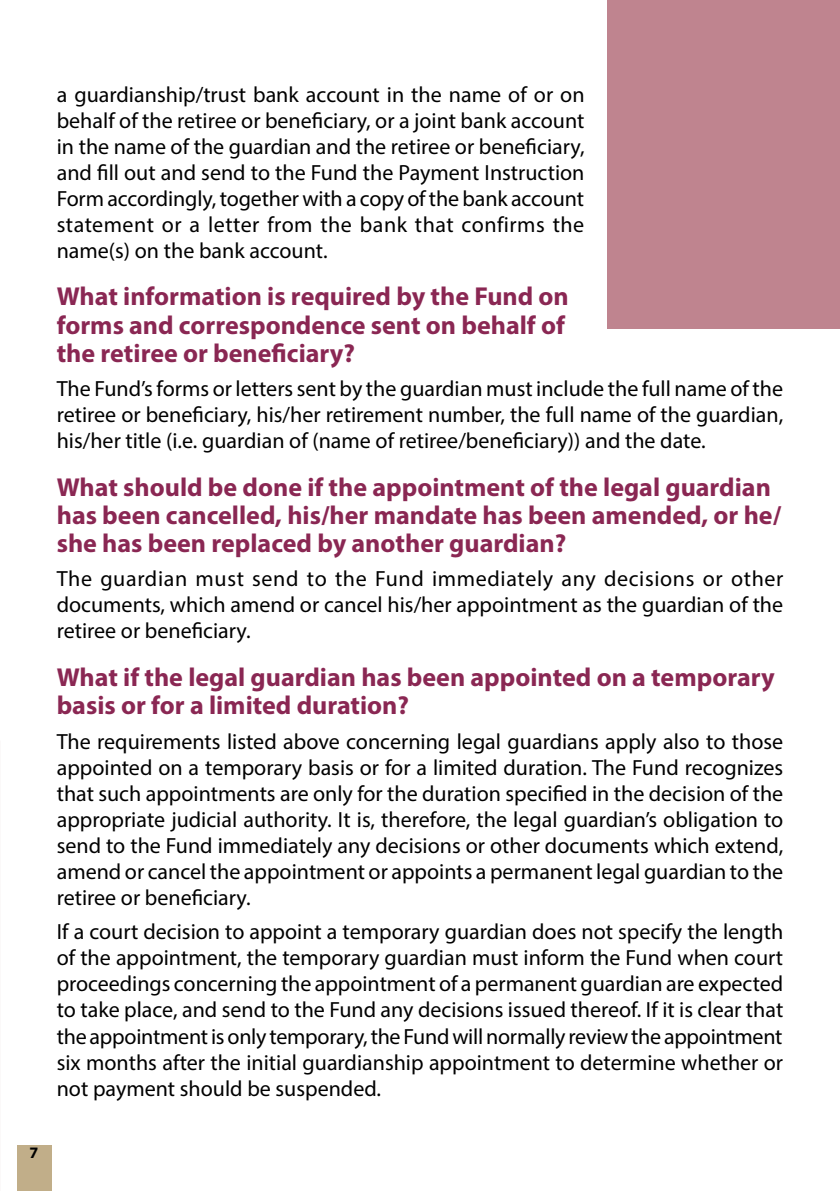
<style>
.page{position:relative;width:840px;height:1191px;background:#fff}
.page>*{position:absolute;margin:0;border:0;box-sizing:border-box;transform-origin:0 0}
.t1{font:700 26px/28px "Myriad Pro";color:#8a2753}
.t2{font:22px/26px "Myriad Pro";color:#000;text-align:justify}
.t3{font:700 16px "Myriad Pro";color:#000}
</style>
<div class="page">
<div style="left:17px;top:1145px;width:34px;height:46px;background:#c1ae89"></div>
<div style="left:607px;top:0;width:232px;height:329px;background:#bf848f"></div>
<p class="t3" style="left:30px;top:1141px;width:10px">7</p>
<p class="t2" style="left:57px;top:81px;width:529px">a guardianship/trust bank account in the name of or on behalf of the retiree or beneficiary, or a joint bank account in the name of the guardian and the retiree or beneficiary, and fill out and send to the Fund the Payment Instruction Form accordingly, together with a copy of the bank account statement or a letter from the bank that confirms the name(s) on the bank account.</p>
<p class="t1" style="left:57px;top:282px;width:513px">What information is required by the Fund on forms and correspondence sent on behalf of the retiree or beneficiary?</p>
<p class="t2" style="left:57px;top:375px;width:727px">The Fund’s forms or letters sent by the guardian must include the full name of the retiree or beneficiary, his/her retirement number, the full name of the guardian, his/her title (i.e. guardian of (name of retiree/beneficiary)) and the date.</p>
<p class="t1" style="left:57px;top:472px;width:725px">What should be done if the appointment of the legal guardian has been cancelled, his/her mandate has been amended, or he/ she has been replaced by another guardian?</p>
<p class="t2" style="left:57px;top:566px;width:727px">The guardian must send to the Fund immediately any decisions or other documents, which amend or cancel his/her appointment as the guardian of the retiree or beneficiary.</p>
<p class="t1" style="left:57px;top:662px;width:719px">What if the legal guardian has been appointed on a temporary basis or for a limited duration?</p>
<p class="t2" style="left:57px;top:728px;width:727px">The requirements listed above concerning legal guardians apply also to those appointed on a temporary basis or for a limited duration. The Fund recognizes that such appointments are only for the duration specified in the decision of the appropriate judicial authority. It is, therefore, the legal guardian’s obligation to send to the Fund immediately any decisions or other documents which extend, amend or cancel the appointment or appoints a permanent legal guardian to the retiree or beneficiary.</p>
<p class="t2" style="left:57px;top:918px;width:727px">If a court decision to appoint a temporary guardian does not specify the length of the appointment, the temporary guardian must inform the Fund when court proceedings concerning the appointment of a permanent guardian are expected to take place, and send to the Fund any decisions issued thereof. If it is clear that the appointment is only temporary, the Fund will normally review the appointment six months after the initial guardianship appointment to determine whether or not payment should be suspended.</p>
</div>
